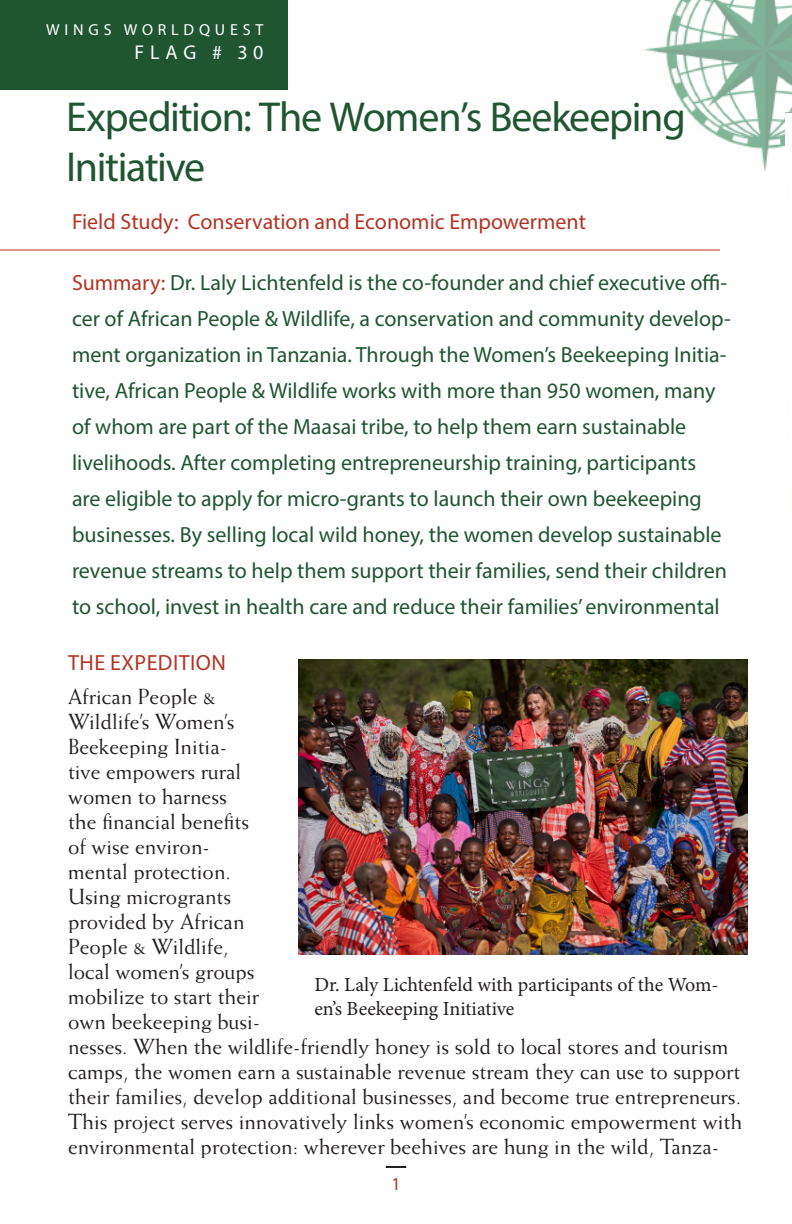
<style>
.page{position:relative;width:792px;height:1224px;background:#fff}
.page>*{position:absolute;margin:0;border:0;box-sizing:border-box;transform-origin:0 0}
._01_Headline_Confide{font:42px "Myriad Pro";letter-spacing:-.03em;color:#205532}
._03_Giovanni_Italic{font:22px/36px "Myriad Pro";color:#205532}
.t1{font:22px/25px "Weiss Std";color:#231f20}
._02_Subhead_Varela{font:22px "Myriad Pro";color:#b43424}
._04_Varela_Paragraph{font:22px "Myriad Pro";letter-spacing:.02em;color:#b43424}
.t2{font:20px/24px "Minion Pro";color:#231f20}
.t3{font:20px "Myriad Pro";letter-spacing:.29em;color:#fff}
.t4{font:18px "Myriad Pro";color:#b43424}
.t5{font:16px "Myriad Pro";letter-spacing:.3em;color:#fff}
.s1{color:#b43424}
</style>
<div class="page">
<hr style="left:386px;top:1166px;width:20px;height:2px;background:#231f20">
<div style="left:0;top:0;width:288px;height:89px;background:#205532"></div>
<hr style="left:0;top:250px;width:720px;height:1px;background:#b43424">
<img style="left:644px;top:0;width:148px;height:171px">
<img style="left:785px;top:97px;width:7px;height:74px">
<img style="left:298px;top:660px;width:450px;height:295px">
<p class="t5" style="left:46px;top:20px;width:219px">WINGS WORLDQUEST</p>
<p class="t3" style="left:134px;top:40px;width:131px">FLAG # 30</p>
<p class="_01_Headline_Confide" style="left:66px;top:91px;width:621px">Expedition: The Women’s Beekeeping</p>
<p class="_01_Headline_Confide" style="left:66px;top:141px;width:141px">Initiative</p>
<p class="_02_Subhead_Varela" style="left:72px;top:208px;width:516px">Field Study: Conservation and Economic Empowerment</p>
<p class="_03_Giovanni_Italic" style="left:72px;top:264px;width:660px"><span class="s1">Summary:</span> Dr. Laly Lichtenfeld is the co-founder and chief executive offi&shy;cer of African People &amp; Wildlife, a conservation and community develop&shy;ment organization in Tanzania. Through the Women’s Beekeeping Initia&shy;tive, African People &amp; Wildlife works with more than 950 women, many of whom are part of the Maasai tribe, to help them earn sustainable livelihoods. After completing entrepreneurship training, participants<br>are eligible to apply for micro-grants to launch their own beekeeping businesses. By selling local wild honey, the women develop sustainable revenue streams to help them support their families, send their children to school, invest in health care and reduce their families’ environmental</p>
<p class="_04_Varela_Paragraph" style="left:68px;top:649px;width:159px">THE EXPEDITION</p>
<p class="t1" style="left:68px;top:683px;width:676px">African People &amp;<br>Wildlife’s Women’s<br>Beekeeping Initia-<br>tive empowers rural<br>women to harness<br>the financial benefits<br>of wise environ-<br>mental protection.<br>Using microgrants<br>provided by African<br>People &amp; Wildlife,<br>local women’s groups<br>mobilize to start their<br>own beekeeping busi-<br>nesses. When the wildlife-friendly honey is sold to local stores and tourism camps, the women earn a sustainable revenue stream they can use to support their families, develop additional businesses, and become true entrepreneurs.<br>This project serves innovatively links women’s economic empowerment with environmental protection: wherever beehives are hung in the wild, Tanza-</p>
<p class="t2" style="left:314px;top:973px;width:406px">Dr. Laly Lichtenfeld with participants of the Wom&shy;en’s Beekeeping Initiative</p>
<p class="t4" style="left:391px;top:1172px;width:11px">1</p>
</div>
